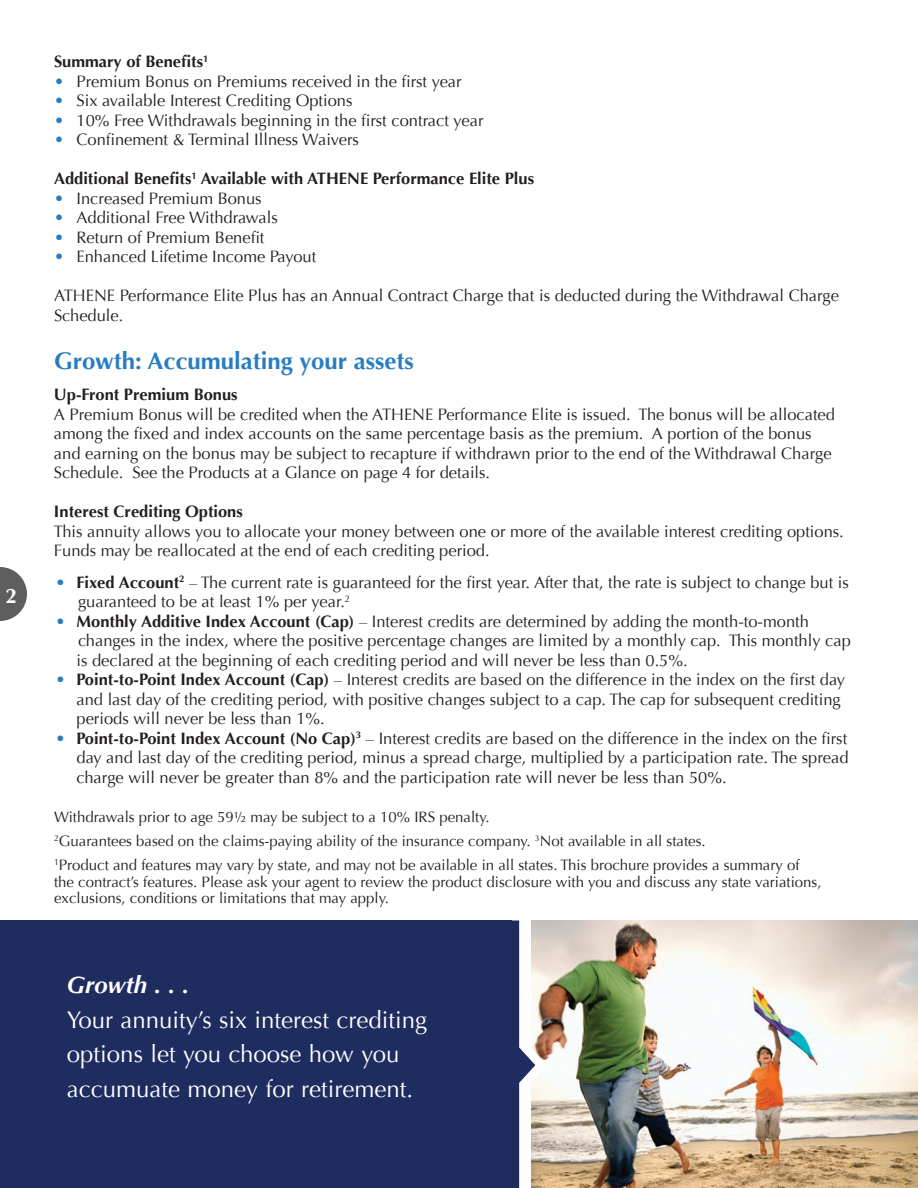
<style>
.page{position:relative;width:918px;height:1188px;background:#fff}
.page>*{position:absolute;margin:0;border:0;box-sizing:border-box;transform-origin:0 0}
.t1{font:24px/34.5px "Optima";color:#fff}
.t2{font:700 24px "Optima";color:#277dc1}
.t3{font:italic 700 24px "Optima";color:#fff}
.t4{font:700 21px "Optima";color:#fff}
.t5{font:16.5px/19.5px "Optima";color:#231f20}
.t6{font:700 16.5px "Optima";color:#231f20}
.t7{font:15px/24px "Optima";color:#231f20}
.s1{font-weight:700;color:#277dc1}
.s2{font-weight:700}
</style>
<div class="page">
<img style="left:547px;top:921px;width:371px;height:267px">
<div style="left:0;top:920px;width:511px;height:268px;background:#1e2c60"></div>
<svg style="left:511px;top:920px;width:36px;height:268px"></svg>
<svg style="left:0;top:567px;width:27px;height:54px"></svg>
<p class="t4" style="left:6px;top:584px;width:13px">2</p>
<p class="t6" style="left:54px;top:52px;width:156px">Summary of Benefits<sup>1</sup></p>
<p class="t5" style="left:54px;top:71px;width:409px"><span class="s1">•</span> Premium Bonus on Premiums received in the first year</p>
<p class="t5" style="left:54px;top:91px;width:300px"><span class="s1">•</span> Six available Interest Crediting Options</p>
<p class="t5" style="left:54px;top:110px;width:431px"><span class="s1">•</span> 10% Free Withdrawals beginning in the first contract year</p>
<p class="t5" style="left:54px;top:130px;width:306px"><span class="s1">•</span> Confinement &amp; Terminal Illness Waivers</p>
<p class="t6" style="left:54px;top:169px;width:482px">Additional Benefits<sup>1</sup> Available with ATHENE Performance Elite Plus</p>
<p class="t5" style="left:54px;top:188px;width:209px"><span class="s1">•</span> Increased Premium Bonus</p>
<p class="t5" style="left:54px;top:208px;width:225px"><span class="s1">•</span> Additional Free Withdrawals</p>
<p class="t5" style="left:54px;top:227px;width:212px"><span class="s1">•</span> Return of Premium Benefit</p>
<p class="t5" style="left:54px;top:247px;width:264px"><span class="s1">•</span> Enhanced Lifetime Income Payout</p>
<p class="t5" style="left:54px;top:286px;width:787px">ATHENE Performance Elite Plus has an Annual Contract Charge that is deducted during the Withdrawal Charge<br>Schedule.</p>
<h1 class="t2" style="left:54px;top:347px;width:361px">Growth: Accumulating your assets</h1>
<p class="t6" style="left:54px;top:385px;width:185px">Up-Front Premium Bonus</p>
<p class="t5" style="left:54px;top:405px;width:783px">A Premium Bonus will be credited when the ATHENE Performance Elite is issued. The bonus will be allocated among the fixed and index accounts on the same percentage basis as the premium. A portion of the bonus and earning on the bonus may be subject to recapture if withdrawn prior to the end of the Withdrawal Charge Schedule. See the Products at a Glance on page 4 for details.</p>
<p class="t6" style="left:54px;top:502px;width:190px">Interest Crediting Options</p>
<p class="t5" style="left:54px;top:522px;width:791px">This annuity allows you to allocate your money between one or more of the available interest crediting options.<br>Funds may be reallocated at the end of each crediting period.</p>
<p class="t5" style="left:78px;top:573px;width:772px;text-indent:-23px"><span class="s1">•</span> <span class="s2">Fixed Account</span><sup>2</sup> – The current rate is guaranteed for the first year. After that, the rate is subject to change but is guaranteed to be at least 1% per year.<sup>2</sup></p>
<p class="t5" style="left:77px;top:612px;width:776px;text-indent:-21px"><span class="s1">•</span> <span class="s2">Monthly Additive Index Account (Cap)</span> – Interest credits are determined by adding the month-to-month changes in the index, where the positive percentage changes are limited by a monthly cap. This monthly cap is declared at the beginning of each crediting period and will never be less than 0.5%.</p>
<p class="t5" style="left:77px;top:670px;width:770px;text-indent:-21px"><span class="s1">•</span> <span class="s2">Point-to-Point Index Account (Cap)</span> – Interest credits are based on the difference in the index on the first day and last day of the crediting period, with positive changes subject to a cap. The cap for subsequent crediting periods will never be less than 1%.</p>
<p class="t5" style="left:77px;top:729px;width:774px;text-align:justify;text-indent:-21px"><span class="s1">•</span> <span class="s2">Point-to-Point Index Account (No Cap)</span><sup>3</sup> – Interest credits are based on the difference in the index on the first day and last day of the crediting period, minus a spread charge, multiplied by a participation rate. The spread charge will never be greater than 8% and the participation rate will never be less than 50%.</p>
<p class="t7" style="left:54px;top:805px;width:747px">Withdrawals prior to age 59½ may be subject to a 10% IRS penalty.<br><sup>2</sup>Guarantees based on the claims-paying ability of the insurance company. <sup>3</sup>Not available in all states.<br><sup>1</sup>Product and features may vary by state, and may not be available in all states. This brochure provides a summary of</p>
<p class="t7" style="left:54px;top:873px;width:769px;line-height:16.5px">the contract’s features. Please ask your agent to review the product disclosure with you and discuss any state variations, exclusions, conditions or limitations that may apply.</p>
<h1 class="t3" style="left:67px;top:971px;width:124px">Growth . . .</h1>
<h1 class="t1" style="left:67px;top:1003px;width:362px">Your annuity’s six interest crediting options let you choose how you accumuate money for retirement.</h1>
</div>
